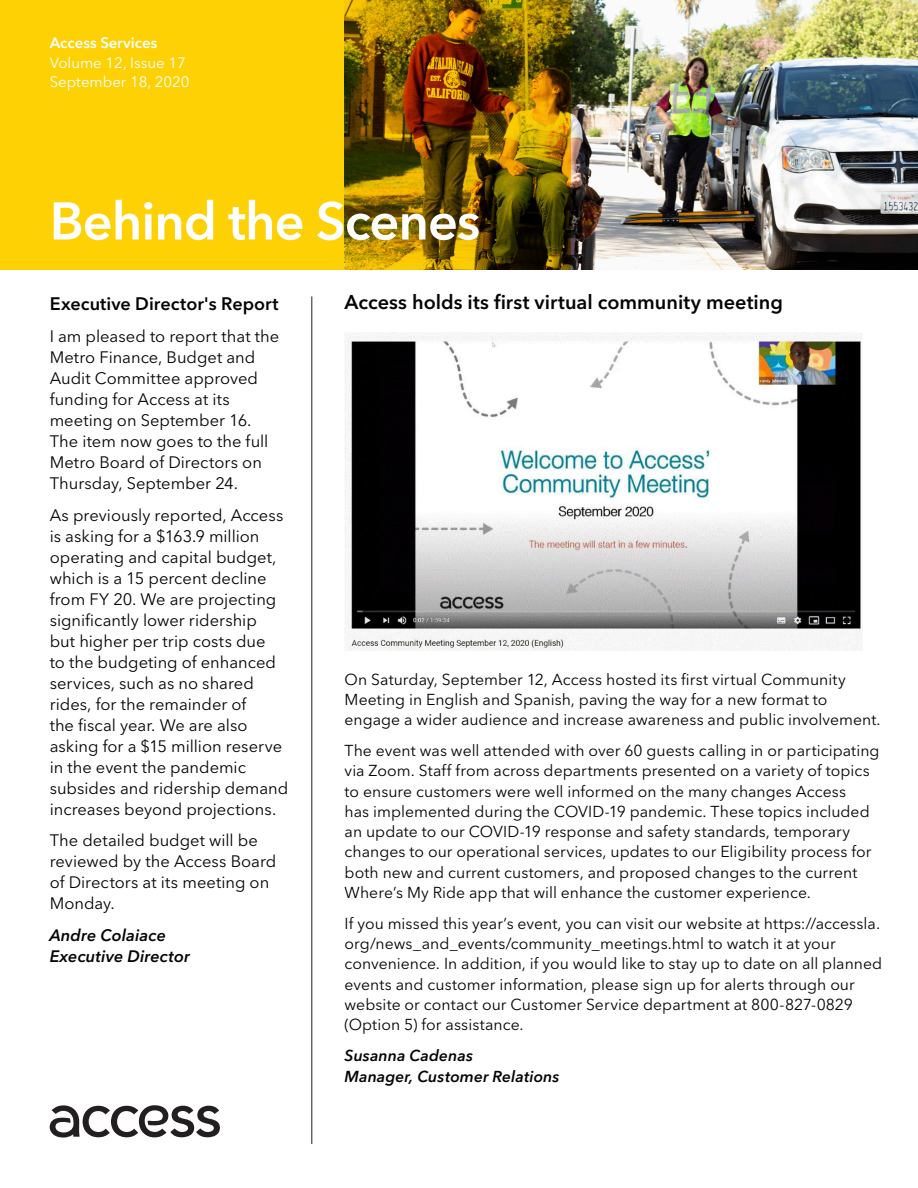
<style>
.page{position:relative;width:918px;height:1188px;background:#fff}
.page>*{position:absolute;margin:0;border:0;box-sizing:border-box;transform-origin:0 0}
.t1{font:600 52.5px "Avenir Next LT Pro";letter-spacing:-.02em;color:#fff}
.Andre_s_letter{font:600 19.8px "Avenir Next LT Pro";color:#040503}
.Andre_s_letter-2{font:600 18px "Avenir Next LT Pro";color:#040503}
.Andre_s_letter-3{font:16.5px/21px "Avenir Next LT Pro";color:#040503}
.Andre_s_letter-4{font:italic 600 16.5px/21px "Avenir Next LT Pro";letter-spacing:.005em;color:#040503}
.Andre_s_letter-5{font:15.75px/20.2px "Avenir Next LT Pro";letter-spacing:.005em;color:#040503}
.Andre_s_letter-6{font:italic 600 15.75px/20.2px "Avenir Next LT Pro";letter-spacing:.005em;color:#040503}
.t2{font:15px "Avenir Next LT Pro";color:#fff}
.t3{font:600 15px "Avenir Next LT Pro";color:#fff}
</style>
<div class="page">
<svg style="left:49px;top:1105px;width:171px;height:33px"></svg>
<img style="left:571px;top:0;width:346px;height:270px">
<svg style="left:344px;top:0;width:227px;height:270px;background:#7b5901"></svg>
<div style="left:0;top:0;width:344px;height:270px;background:#fed105"></div>
<hr style="left:311px;top:296px;width:1px;height:848px;background:#231f20">
<img style="left:345px;top:333px;width:518px;height:317px">
<p class="t3" style="left:50px;top:34px;width:109px">Access Services</p>
<p class="t2" style="left:50px;top:54px;width:138px">Volume 12, Issue 17</p>
<p class="t2" style="left:50px;top:73px;width:141px">September 18, 2020</p>
<p class="t1" style="left:50px;top:189px;width:432px">Behind the Scenes</p>
<p class="Andre_s_letter-2" style="left:50px;top:293px;width:230px">Executive Director's Report</p>
<p class="Andre_s_letter-3" style="left:50px;top:326px;width:231px">I am pleased to report that the<br>Metro Finance, Budget and<br>Audit Committee approved funding for Access at its meeting on September 16.<br>The item now goes to the full<br>Metro Board of Directors on<br>Thursday, September 24.</p>
<p class="Andre_s_letter-3" style="left:50px;top:504px;width:240px">As previously reported, Access is asking for a $163.9 million operating and capital budget, which is a 15 percent decline from FY 20. We are projecting significantly lower ridership<br>but higher per trip costs due<br>to the budgeting of enhanced services, such as no shared rides, for the remainder of<br>the fiscal year. We are also asking for a $15 million reserve in the event the pandemic subsides and ridership demand increases beyond projections.</p>
<p class="Andre_s_letter-3" style="left:50px;top:830px;width:228px">The detailed budget will be reviewed by the Access Board of Directors at its meeting on<br>Monday.</p>
<p class="Andre_s_letter-4" style="left:50px;top:925px;width:141px">Andre Colaiace<br>Executive Director</p>
<p class="Andre_s_letter" style="left:345px;top:290px;width:440px">Access holds its first virtual community meeting</p>
<p class="Andre_s_letter-5" style="left:345px;top:669px;width:538px">On Saturday, September 12, Access hosted its first virtual Community<br>Meeting in English and Spanish, paving the way for a new format to engage a wider audience and increase awareness and public involvement.</p>
<p class="Andre_s_letter-5" style="left:345px;top:741px;width:536px">The event was well attended with over 60 guests calling in or participating via Zoom. Staff from across departments presented on a variety of topics to ensure customers were well informed on the many changes Access<br>has implemented during the COVID-19 pandemic. These topics included an update to our COVID-19 response and safety standards, temporary changes to our operational services, updates to our Eligibility process for both new and current customers, and proposed changes to the current Where’s My Ride app that will enhance the customer experience.</p>
<p class="Andre_s_letter-5" style="left:345px;top:913px;width:539px">If you missed this year’s event, you can visit our website at https://accessla. org/news_and_events/community_meetings.html to watch it at your convenience. In addition, if you would like to stay up to date on all planned events and customer information, please sign up for alerts through our website or contact our Customer Service department at 800-827-0829 (Option 5) for assistance.</p>
<p class="Andre_s_letter-6" style="left:345px;top:1046px;width:217px">Susanna Cadenas<br>Manager, Customer Relations</p>
</div>
